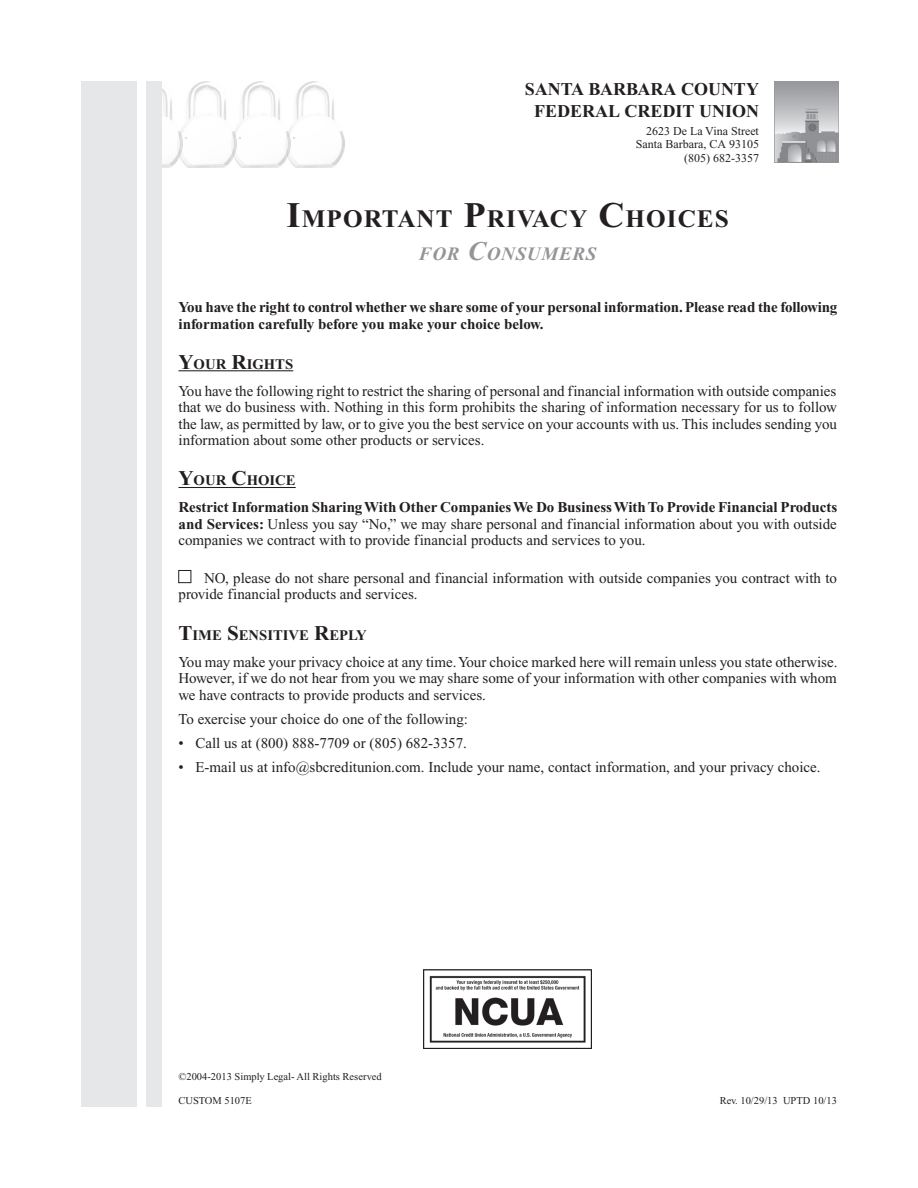
<style>
.page{position:relative;width:918px;height:1188px;background:#fff}
.page>*{position:absolute;margin:0;border:0;box-sizing:border-box;transform-origin:0 0}
.t1{font:700 25.2px "Times New Roman";letter-spacing:.045em;color:#231f20}
.t2{font:italic 700 18.9px "Times New Roman";letter-spacing:.045em;color:#939598}
.t3{font:700 18px "Times New Roman";color:#231f20}
.Body_text{font:15px/16.5px "Times New Roman";color:#231f20;text-align:justify}
.Body_text-2{font:700 15px/16.5px "Times New Roman";letter-spacing:-.01em;color:#231f20}
.List{font:15px "Times New Roman";color:#231f20}
.Heading_Smallest{font:700 14.7px "Times New Roman";color:#231f20}
.t4{font:12px "Times New Roman";color:#231f20}
.Body_text-3{font:10.5px "Times New Roman";color:#231f20}
.s1{font-size:36px}
.s2{font-size:27px}
.s3{font-size:21px}
.s4{font-weight:700}
</style>
<div class="page">
<img style="left:161px;top:81px;width:16px;height:86px">
<img style="left:177px;top:81px;width:54px;height:86px">
<img style="left:231px;top:81px;width:54px;height:86px">
<img style="left:285px;top:81px;width:59px;height:86px">
<div style="left:81px;top:81px;width:80px;height:1026px;background:#e6e7e9"></div>
<div style="left:137px;top:81px;width:9px;height:1026px;background:#fff"></div>
<img style="left:775px;top:81px;width:63px;height:81px">
<hr style="left:178px;top:370px;width:115px;height:1px;background:#231f20">
<hr style="left:178px;top:487px;width:118px;height:1px;background:#231f20">
<div style="left:178px;top:570px;width:13px;height:13px;border:1px solid #231f20"></div>
<img style="left:424px;top:969px;width:167px;height:79px">
<p class="t3" style="left:525px;top:79px;width:236px">SANTA BARBARA COUNTY</p>
<p class="t3" style="left:534px;top:101px;width:226px">FEDERAL CREDIT UNION</p>
<p class="t4" style="left:646px;top:124px;width:114px">2623 De La Vina Street</p>
<p class="t4" style="left:636px;top:138px;width:125px">Santa Barbara, CA 93105</p>
<p class="t4" style="left:684px;top:151px;width:76px">(805) 682-3357</p>
<p class="t1" style="left:287px;top:205px;width:444px"><span class="s1">I</span>MPORTANT <span class="s1">P</span>RIVACY <span class="s1">C</span>HOICES</p>
<p class="t2" style="left:419px;top:243px;width:179px">FOR <span class="s2">C</span>ONSUMERS</p>
<p class="Body_text-2" style="left:178px;top:299px;width:660px">You have the right to control whether we share some of your personal information. Please read the following information carefully before you make your choice below.</p>
<p class="Heading_Smallest" style="left:178px;top:356px;width:116px"><span class="s3">Y</span>OUR <span class="s3">R</span>IGHTS</p>
<p class="Body_text" style="left:178px;top:382px;width:660px">You have the following right to restrict the sharing of personal and financial information with outside companies that we do business with. Nothing in this form prohibits the sharing of information necessary for us to follow the law, as permitted by law, or to give you the best service on your accounts with us. This includes sending you information about some other products or services.</p>
<p class="Heading_Smallest" style="left:178px;top:472px;width:119px"><span class="s3">Y</span>OUR <span class="s3">C</span>HOICE</p>
<p class="Body_text" style="left:178px;top:499px;width:660px"><span class="s4">Restrict Information Sharing With Other Companies We Do Business With To Provide Financial Products and Services:</span> Unless you say “No,” we may share personal and financial information about you with outside companies we contract with to provide financial products and services to you.</p>
<p class="Body_text" style="left:178px;top:570px;width:660px;text-indent:26px">NO, please do not share personal and financial information with outside companies you contract with to provide financial products and services.</p>
<p class="Heading_Smallest" style="left:178px;top:627px;width:190px"><span class="s3">T</span>IME <span class="s3">S</span>ENSITIVE <span class="s3">R</span>EPLY</p>
<p class="Body_text" style="left:178px;top:653px;width:661px">You may make your privacy choice at any time. Your choice marked here will remain unless you state otherwise.<br>However, if we do not hear from you we may share some of your information with other companies with whom we have contracts to provide products and services.</p>
<p class="Body_text" style="left:178px;top:710px;width:291px">To exercise your choice do one of the following:</p>
<p class="List" style="left:178px;top:734px;width:290px">• Call us at (800) 888-7709 or (805) 682-3357.</p>
<p class="List" style="left:178px;top:758px;width:644px">• E-mail us at info@sbcreditunion.com. Include your name, contact information, and your privacy choice.</p>
<p class="Body_text-3" style="left:178px;top:1071px;width:205px">©2004-2013 Simply Legal- All Rights Reserved</p>
<p class="Body_text-3" style="left:178px;top:1095px;width:75px">CUSTOM 5107E</p>
<p class="Body_text-3" style="left:720px;top:1095px;width:119px">Rev. 10/29/13 UPTD 10/13</p>
</div>
